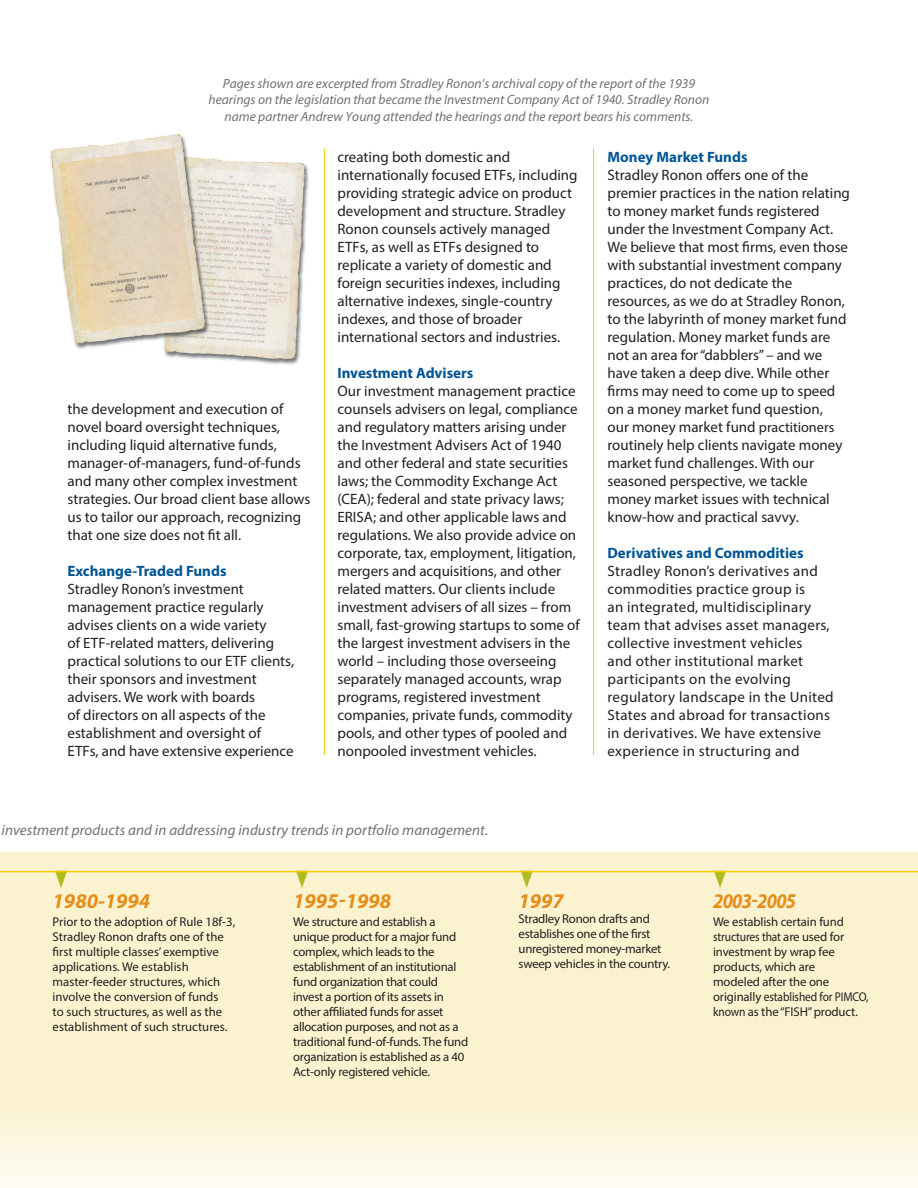
<style>
.page{position:relative;width:918px;height:1188px;background:#fff}
.page>*{position:absolute;margin:0;border:0;box-sizing:border-box;transform-origin:0 0}
.t1{font:italic 700 21px "Myriad Pro";color:#e58e19}
.t2{font:italic 700 21px "Myriad Pro";letter-spacing:-.035em;color:#e58e19;scale:.9 1}
.t3{font:15px/18px "Myriad Pro";color:#231f20}
.t4{font:15px/18px "Myriad Pro";letter-spacing:.02em;color:#231f20}
.t5{font:700 15px "Myriad Pro";color:#005594}
.t6{font:italic 15px "Myriad Pro";letter-spacing:.005em;color:#717074}
.t7{font:italic 13.5px/16.5px "Myriad Pro";color:#717074;text-align:center}
.t8{font:12.75px/15px "Myriad Pro";letter-spacing:-.02em;color:#231f20}
.t9{font:12.75px/15px "Myriad Pro";color:#231f20}
.s1{font-size:14.25px}
</style>
<div class="page">
<svg style="left:0;top:852px;width:918px;height:334px;background:#fbf3d4"></svg>
<img style="left:50px;top:134px;width:259px;height:231px">
<hr style="left:593px;top:148px;width:1px;height:607px;background:#f0cb02">
<hr style="left:324px;top:148px;width:1px;height:607px;background:#f0cb02">
<hr style="left:0;top:871px;width:918px;height:1px;background:#f0cb02">
<svg style="left:55px;top:872px;width:12px;height:16px"></svg>
<svg style="left:296px;top:872px;width:12px;height:16px"></svg>
<svg style="left:521px;top:872px;width:12px;height:16px"></svg>
<svg style="left:714px;top:872px;width:12px;height:16px"></svg>
<p class="t7" style="left:209px;top:75px;width:502px">Pages shown are excerpted from Stradley Ronon’s archival copy of the report of the 1939 hearings on the legislation that became the Investment Company Act of 1940. Stradley Ronon name partner Andrew Young attended the hearings and the report bears his comments.</p>
<p class="t3" style="left:68px;top:400px;width:245px">the development and execution of novel board oversight techniques, including liquid alternative funds, manager-of-managers, fund-of-funds and many other complex investment strategies. Our broad client base allows us to tailor our approach, recognizing that one size does not fit all.</p>
<p class="t5" style="left:68px;top:561px;width:161px">Exchange-Traded Funds</p>
<p class="t3" style="left:68px;top:580px;width:228px">Stradley Ronon’s investment management practice regularly advises clients on a wide variety<br>of ETF-related matters, delivering practical solutions to our ETF clients, their sponsors and investment advisers. We work with boards<br>of directors on all aspects of the establishment and oversight of ETFs, and have extensive experience</p>
<p class="t3" style="left:338px;top:148px;width:242px">creating both domestic and internationally focused ETFs, including providing strategic advice on product development and structure. Stradley Ronon counsels actively managed ETFs, as well as ETFs designed to replicate a variety of domestic and foreign securities indexes, including alternative indexes, single-country indexes, and those of broader international sectors and industries.</p>
<p class="t5" style="left:338px;top:363px;width:137px">Investment Advisers</p>
<p class="t3" style="left:338px;top:382px;width:244px">Our investment management practice counsels advisers on legal, compliance and regulatory matters arising under the Investment Advisers Act of 1940 and other federal and state securities laws; the Commodity Exchange Act (CEA); federal and state privacy laws; ERISA; and other applicable laws and regulations. We also provide advice on corporate, tax, employment, litigation, mergers and acquisitions, and other related matters. Our clients include investment advisers of all sizes – from small, fast-growing startups to some of the largest investment advisers in the world – including those overseeing separately managed accounts, wrap programs, registered investment companies, private funds, commodity pools, and other types of pooled and nonpooled investment vehicles.</p>
<p class="t6" style="left:2px;top:821px;width:488px">investment products and in addressing industry trends in portfolio management.</p>
<p class="t5" style="left:608px;top:147px;width:142px">Money Market Funds</p>
<p class="t3" style="left:608px;top:166px;width:244px">Stradley Ronon offers one of the premier practices in the nation relating to money market funds registered under the Investment Company Act.<br>We believe that most firms, even those with substantial investment company practices, do not dedicate the resources, as we do at Stradley Ronon, to the labyrinth of money market fund regulation. Money market funds are not an area for “dabblers” – and we have taken a deep dive. While other firms may need to come up to speed on a money market fund question,<br>our money market fund <span class="s1">practitioners </span>routinely help clients navigate money market fund challenges. With our seasoned perspective, we tackle money market issues with technical know-how and practical savvy.</p>
<p class="t5" style="left:608px;top:543px;width:198px">Derivatives and Commodities</p>
<p class="t4" style="left:608px;top:562px;width:228px">Stradley Ronon’s derivatives and commodities practice group is<br>an integrated, multidisciplinary team that advises asset managers, collective investment vehicles<br>and other institutional market participants on the evolving regulatory landscape in the United States and abroad for transactions in derivatives. We have extensive experience in structuring and</p>
<h1 class="t1" style="left:53px;top:887px;width:99px">1980-1994</h1>
<p class="t9" style="left:53px;top:914px;width:184px">Prior to the adoption of Rule 18f-3, Stradley Ronon drafts one of the first multiple classes’ exemptive applications. We establish master-feeder structures, which involve the conversion of funds<br>to such structures, as well as the establishment of such structures.</p>
<h1 class="t1" style="left:293px;top:887px;width:100px">1995-1998</h1>
<p class="t8" style="left:293px;top:914px;width:177px">We structure and establish a unique product for a major fund complex, which leads to the establishment of an institutional fund organization that could invest a portion of its assets in other affiliated funds for asset allocation purposes, and not as a traditional fund-of-funds. The fund organization is established as a 40<br>Act-only registered vehicle.</p>
<h1 class="t1" style="left:519px;top:887px;width:47px">1997</h1>
<p class="t8" style="left:519px;top:911px;width:153px">Stradley Ronon drafts and establishes one of the first unregistered money-market sweep vehicles in the country.</p>
<h1 class="t2" style="left:713px;top:887px;width:94px">2003-2005</h1>
<p class="t8" style="left:713px;top:914px;width:157px">We establish certain fund structures that are used for investment by wrap fee products, which are<br>modeled after the one originally established for PIMCO, known as the “FISH” product.</p>
</div>
